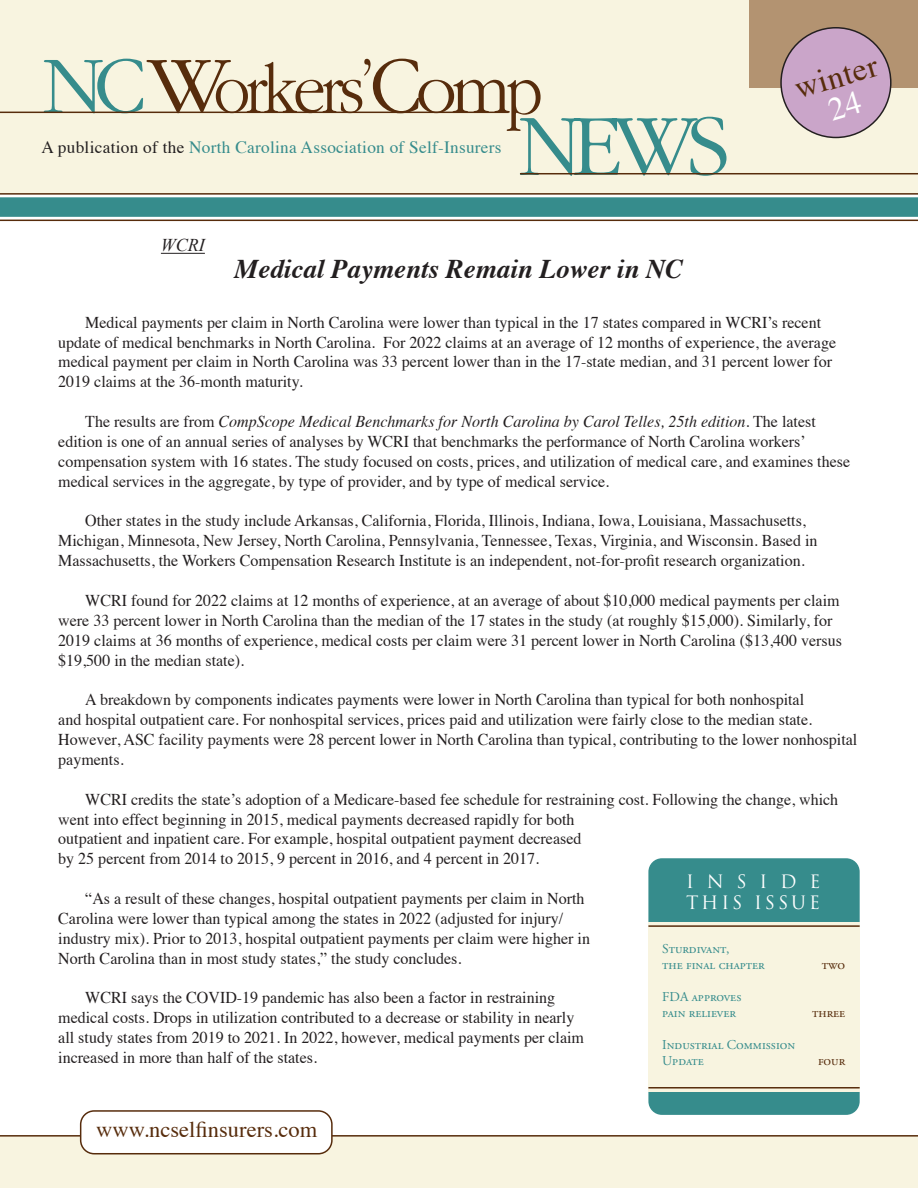
<style>
.page{position:relative;width:918px;height:1188px;background:#fff}
.page>*{position:absolute;margin:0;border:0;box-sizing:border-box;transform-origin:0 0}
.t1{font:32.25px "Times";color:#572c0c}
.t2{font:italic 700 27px "Times";color:#231f20}
.t3{font:22.5px "Times";color:#572c0c}
.t4{font:18px "Trajan Pro";letter-spacing:.16em;color:#fff}
.t5{font:italic 18px "Times New Roman";color:#231f20}
.t6{font:17.25px "Times";letter-spacing:.015em;color:#368c8c}
.t7{font:16.5px/19.8px "Times";color:#231f20}
.t8{font:13.5px/16.2px "Adobe Garamond Pro";color:#368c8c}
.t9{font:13.5px "Adobe Garamond Pro";color:#572c0c}
.s1{color:#231f20}
.s2{font-style:italic}
</style>
<div class="page">
<div style="left:0;top:1135px;width:918px;height:53px;background:#f8f4e0"></div>
<div style="left:0;top:0;width:918px;height:194px;background:#f8f4e0"></div>
<div style="left:749px;top:0;width:169px;height:88px;background:#b39371"></div>
<svg style="left:44px;top:59px;width:682px;height:117px"></svg>
<hr style="left:0;top:112px;width:509px;height:1px;background:#572c0c">
<hr style="left:520px;top:173px;width:398px;height:1px;background:#572c0c">
<hr style="left:0;top:193px;width:918px;height:2px;background:#572c0c">
<hr style="left:0;top:220px;width:918px;height:1px;background:#572c0c">
<div style="left:0;top:197px;width:918px;height:20px;background:#368c8c"></div>
<div style="left:648px;top:858px;width:212px;height:257px;background:#368c8c;border-radius:14px"></div>
<div style="left:81px;top:1111px;width:251px;height:43px;background:#fff;border-radius:14px"></div>
<div style="left:80px;top:1110px;width:253px;height:44px;border:2px solid #572c0c;border-radius:14px"></div>
<div style="left:648px;top:923px;width:212px;height:169px;background:#f8f4e0"></div>
<hr style="left:648px;top:925px;width:212px;height:2px;background:#572c0c">
<hr style="left:648px;top:1087px;width:212px;height:2px;background:#572c0c">
<hr style="left:161px;top:253px;width:44px;height:1px;background:#231f20">
<div style="left:781px;top:28px;width:110px;height:109px;background:#caa5c9;border-radius:50%"></div>
<div style="left:780px;top:27px;width:112px;height:111px;border:2px solid #231f20;border-radius:50%"></div>
<p class="t6" style="left:42px;top:131px;width:462px"><span class="s1">A publication of the</span> North Carolina Association of Self-Insurers</p>
<p class="t5" style="left:161px;top:233px;width:45px">WCRI</p>
<p class="t2" style="left:234px;top:244px;width:451px">Medical Payments Remain Lower in NC</p>
<p class="t1" style="left:787px;top:60px;width:87px;rotate:-17deg">winter</p>
<p class="t7" style="left:58px;top:311px;width:779px;text-indent:27px">Medical payments per claim in North Carolina were lower than typical in the 17 states compared in WCRI’s recent update of medical benchmarks in North Carolina. For 2022 claims at an average of 12 months of experience, the average medical payment per claim in North Carolina was 33 percent lower than in the 17-state median, and 31 percent lower for 2019 claims at the 36-month maturity.</p>
<p class="t7" style="left:58px;top:410px;width:793px;text-indent:27px">The results are from <span class="s2">CompScope Medical Benchmarks for North Carolina by Carol Telles, 25th edition.</span> The latest edition is one of an annual series of analyses by WCRI that benchmarks the performance of North Carolina workers’ compensation system with 16 states. The study focused on costs, prices, and utilization of medical care, and examines these medical services in the aggregate, by type of provider, and by type of medical service.</p>
<p class="t7" style="left:58px;top:510px;width:761px;text-indent:27px">Other states in the study include Arkansas, California, Florida, Illinois, Indiana, Iowa, Louisiana, Massachusetts,<br>Michigan, Minnesota, New Jersey, North Carolina, Pennsylvania, Tennessee, Texas, Virginia, and Wisconsin. Based in<br>Massachusetts, the Workers Compensation Research Institute is an independent, not-for-profit research organization.</p>
<p class="t7" style="left:58px;top:589px;width:785px;text-indent:27px">WCRI found for 2022 claims at 12 months of experience, at an average of about $10,000 medical payments per claim were 33 percent lower in North Carolina than the median of the 17 states in the study (at roughly $15,000). Similarly, for 2019 claims at 36 months of experience, medical costs per claim were 31 percent lower in North Carolina ($13,400 versus $19,500 in the median state).</p>
<p class="t7" style="left:58px;top:689px;width:801px;text-indent:27px">A breakdown by components indicates payments were lower in North Carolina than typical for both nonhospital<br>and hospital outpatient care. For nonhospital services, prices paid and utilization were fairly close to the median state.<br>However, ASC facility payments were 28 percent lower in North Carolina than typical, contributing to the lower nonhospital payments.</p>
<p class="t7" style="left:58px;top:788px;width:781px;text-indent:27px">WCRI credits the state’s adoption of a Medicare-based fee schedule for restraining cost. Following the change, which went into effect beginning in 2015, medical payments decreased rapidly for both<br>outpatient and inpatient care. For example, hospital outpatient payment decreased<br>by 25 percent from 2014 to 2015, 9 percent in 2016, and 4 percent in 2017.</p>
<p class="t7" style="left:58px;top:887px;width:533px;text-indent:27px">“As a result of these changes, hospital outpatient payments per claim in North Carolina were lower than typical among the states in 2022 (adjusted for injury/ industry mix). Prior to 2013, hospital outpatient payments per claim were higher in North Carolina than in most study states,” the study concludes.</p>
<p class="t7" style="left:58px;top:987px;width:527px;text-indent:27px">WCRI says the COVID-19 pandemic has also been a factor in restraining medical costs. Drops in utilization contributed to a decrease or stability in nearly all study states from 2019 to 2021. In 2022, however, medical payments per claim increased in more than half of the states.</p>
<p class="t4" style="left:686px;top:870px;width:136px">INSIDE</p>
<p class="t4" style="left:686px;top:891px;width:136px">THIS ISSUE</p>
<p class="t8" style="left:662px;top:941px;width:104px">Sturdivant,<br>the final chapter</p>
<p class="t9" style="left:822px;top:957px;width:25px">two</p>
<p class="t8" style="left:662px;top:989px;width:81px">FDA approves pain reliever</p>
<p class="t9" style="left:812px;top:1005px;width:35px">three</p>
<p class="t8" style="left:662px;top:1037px;width:135px">Industrial Commission<br>Update</p>
<p class="t9" style="left:818px;top:1053px;width:29px">four</p>
<p class="t3" style="left:96px;top:1108px;width:223px">www.ncselfinsurers.com</p>
</div>
